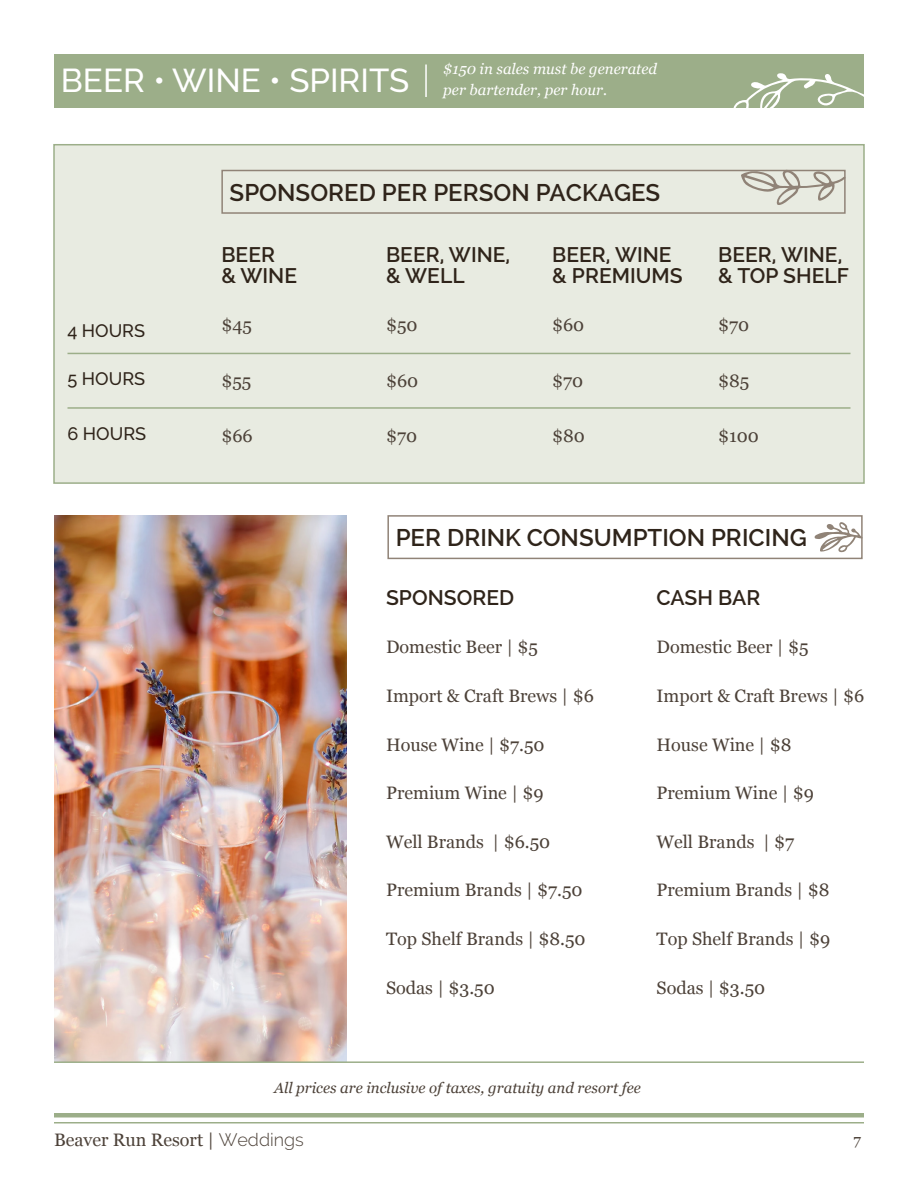
<style>
.page{position:relative;width:918px;height:1188px;background:#fff}
.page>*{position:absolute;margin:0;border:0;box-sizing:border-box;transform-origin:0 0}
.MENU_SECTION_HEADER{font:500 33px "Raleway";color:#fff}
.MENU_ITEM_HEADER{font:600 24px "Raleway";color:#2f241a}
.drink_header{font:600 21px/21px "Raleway";color:#2f241a}
.drinks{font:18px "Georgia";color:#4c4138}
.MENU_ITEM_HEADER-2{font:500 18px "Raleway";color:#2f241a}
.small_print{font:italic 15px "Georgia";color:#4c4138}
.MENU_HEADER_SUB_INFO{font:italic 15px/21px "Georgia";color:#fff}
.t1{font:15px "Georgia";color:#4c4138}
.s1{font-family:"Raleway";font-weight:300}
</style>
<div class="page">
<div style="left:54px;top:1113px;width:810px;height:5px;background:#9cae89"></div>
<hr style="left:54px;top:1122px;width:810px;height:2px;background:#9cae89">
<div style="left:54px;top:54px;width:810px;height:54px;background:#9cae89"></div>
<hr style="left:425px;top:65px;width:2px;height:32px;background:#fff">
<svg style="left:733px;top:73px;width:131px;height:35px"></svg>
<div style="left:387px;top:515px;width:476px;height:44px;border:2px solid #908377"></div>
<div style="left:53px;top:144px;width:812px;height:340px;background:#e8ebe1;border:2px solid #9cae89"></div>
<div style="left:221px;top:170px;width:625px;height:44px;border:2px solid #908377"></div>
<hr style="left:68px;top:353px;width:782px;height:1px;background:#9cae89">
<hr style="left:68px;top:407px;width:782px;height:2px;background:#9cae89">
<svg style="left:741px;top:169px;width:105px;height:37px"></svg>
<svg style="left:814px;top:522px;width:49px;height:31px"></svg>
<img style="left:54px;top:515px;width:293px;height:546px">
<hr style="left:54px;top:1061px;width:810px;height:2px;background:#9cae89">
<p class="MENU_SECTION_HEADER" style="left:61px;top:61px;width:350px">BEER • WINE • SPIRITS</p>
<p class="MENU_HEADER_SUB_INFO" style="left:443px;top:58px;width:215px">$150 in sales must be generated per bartender, per hour.</p>
<p class="MENU_ITEM_HEADER-2" style="left:68px;top:321px;width:79px">4 HOURS</p>
<p class="MENU_ITEM_HEADER-2" style="left:68px;top:369px;width:79px">5 HOURS</p>
<p class="MENU_ITEM_HEADER-2" style="left:68px;top:423px;width:80px">6 HOURS</p>
<p class="MENU_ITEM_HEADER" style="left:230px;top:178px;width:432px">SPONSORED PER PERSON PACKAGES</p>
<p class="drink_header" style="left:221px;top:244px;width:77px">BEER<br>&amp; WINE</p>
<p class="drinks" style="left:221px;top:312px;width:32px">$45</p>
<p class="drinks" style="left:221px;top:367px;width:31px">$55</p>
<p class="drinks" style="left:221px;top:423px;width:33px">$66</p>
<p class="drink_header" style="left:386px;top:244px;width:126px">BEER, WINE, &amp; WELL</p>
<p class="drinks" style="left:386px;top:312px;width:33px">$50</p>
<p class="drinks" style="left:386px;top:367px;width:34px">$60</p>
<p class="drinks" style="left:386px;top:423px;width:33px">$70</p>
<p class="drink_header" style="left:552px;top:244px;width:132px">BEER, WINE &amp; PREMIUMS</p>
<p class="drinks" style="left:552px;top:312px;width:34px">$60</p>
<p class="drinks" style="left:552px;top:367px;width:33px">$70</p>
<p class="drinks" style="left:552px;top:423px;width:34px">$80</p>
<p class="drink_header" style="left:718px;top:244px;width:132px">BEER, WINE, &amp; TOP SHELF</p>
<p class="drinks" style="left:718px;top:312px;width:33px">$70</p>
<p class="drinks" style="left:718px;top:367px;width:33px">$85</p>
<p class="drinks" style="left:718px;top:423px;width:42px">$100</p>
<p class="MENU_ITEM_HEADER" style="left:396px;top:524px;width:413px">PER DRINK CONSUMPTION PRICING</p>
<p class="drink_header" style="left:386px;top:587px;width:130px">SPONSORED</p>
<p class="drinks" style="left:386px;top:634px;width:153px">Domestic Beer | $5</p>
<p class="drinks" style="left:386px;top:683px;width:209px">Import &amp; Craft Brews | $6</p>
<p class="drinks" style="left:386px;top:731px;width:160px">House Wine | $7.50</p>
<p class="drinks" style="left:386px;top:780px;width:159px">Premium Wine | $9</p>
<p class="drinks" style="left:386px;top:828px;width:166px">Well Brands | $6.50</p>
<p class="drinks" style="left:386px;top:877px;width:198px">Premium Brands | $7.50</p>
<p class="drinks" style="left:386px;top:926px;width:201px">Top Shelf Brands | $8.50</p>
<p class="drinks" style="left:386px;top:974px;width:110px">Sodas | $3.50</p>
<p class="drink_header" style="left:657px;top:587px;width:105px">CASH BAR</p>
<p class="drinks" style="left:657px;top:634px;width:153px">Domestic Beer | $5</p>
<p class="drinks" style="left:657px;top:683px;width:209px">Import &amp; Craft Brews | $6</p>
<p class="drinks" style="left:657px;top:731px;width:136px">House Wine | $8</p>
<p class="drinks" style="left:657px;top:780px;width:159px">Premium Wine | $9</p>
<p class="drinks" style="left:657px;top:828px;width:139px">Well Brands | $7</p>
<p class="drinks" style="left:657px;top:877px;width:174px">Premium Brands | $8</p>
<p class="drinks" style="left:657px;top:926px;width:175px">Top Shelf Brands | $9</p>
<p class="drinks" style="left:657px;top:974px;width:110px">Sodas | $3.50</p>
<p class="small_print" style="left:274px;top:1077px;width:368px">All prices are inclusive of taxes, gratuity and resort fee</p>
<p class="drinks" style="left:54px;top:1127px;width:251px">Beaver Run Resort | <span class="s1">Weddings</span></p>
<p class="t1" style="left:853px;top:1129px;width:9px">7</p>
</div>
